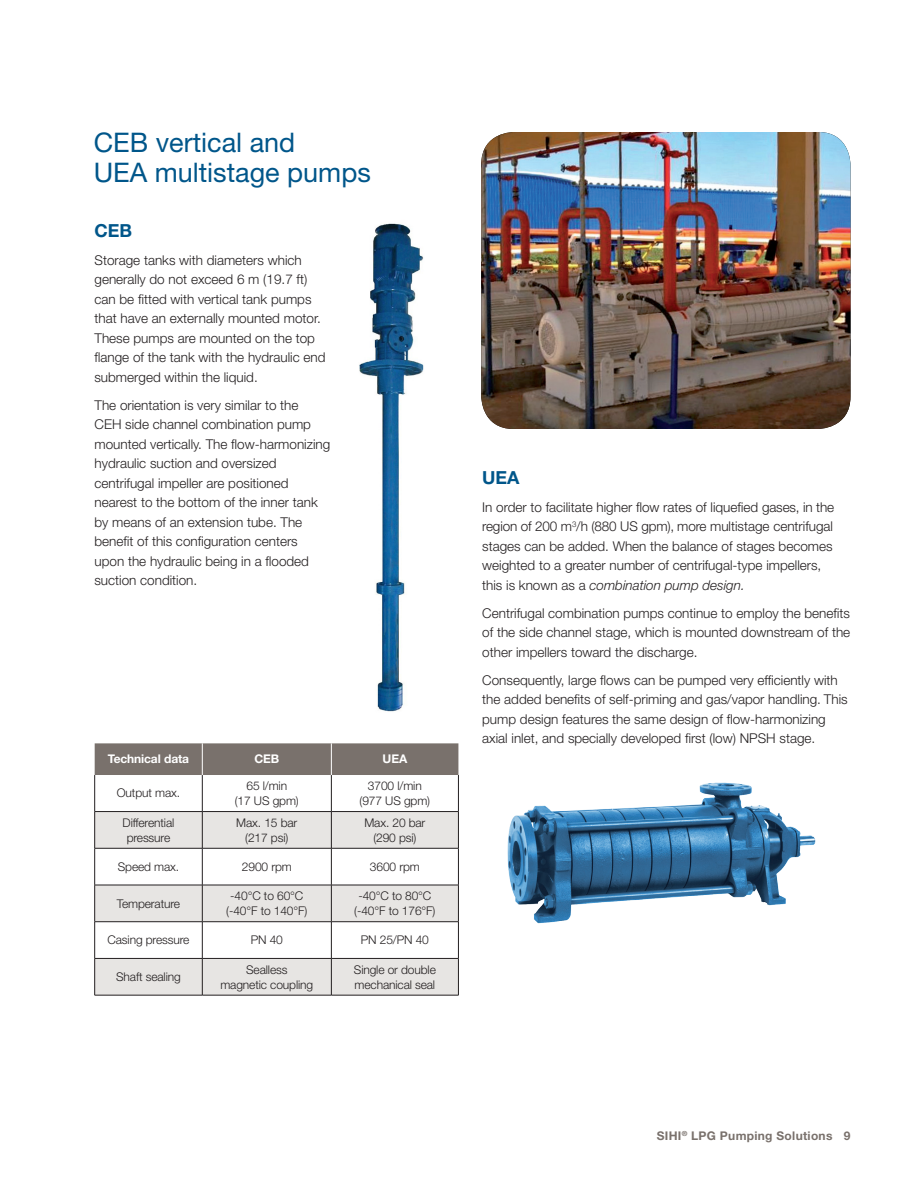
<style>
.page{position:relative;width:918px;height:1188px;background:#fff}
.page>*{position:absolute;margin:0;border:0;box-sizing:border-box;transform-origin:0 0}
.Headline_Level_2__bl{font:27px/30px "Helvetica Neue LT Std";color:#00568a}
.Subhead_Level_1__blu{font:700 18px "Helvetica Neue LT Std";color:#00568a}
.Body_copy{font:300 13.5px/19.5px "Helvetica Neue LT Std";color:#231f20}
.Table_text{font:300 12px/15px "Helvetica Neue LT Std";letter-spacing:-.01em;color:#231f20;text-align:center}
.t1{font:700 12px "Helvetica Neue LT Std";letter-spacing:.025em;color:#79716c}
.Table_Column_Head__w{font:700 12px "Helvetica Neue LT Std";letter-spacing:-.01em;color:#fff}
.s1{font-style:italic}
</style>
<div class="page">
<img style="left:481px;top:132px;width:369px;height:297px">
<img style="left:359px;top:223px;width:65px;height:489px">
<img style="left:507px;top:782px;width:309px;height:142px">
<div style="left:95px;top:743px;width:363px;height:32px;background:#79716c"></div>
<svg style="left:95px;top:812px;width:363px;height:183px;fill:#e7e5e3"></svg>
<hr style="left:94px;top:775px;width:1px;height:36px;background:#231f20">
<hr style="left:202px;top:775px;width:1px;height:36px;background:#231f20">
<hr style="left:331px;top:775px;width:1px;height:36px;background:#231f20">
<hr style="left:458px;top:775px;width:1px;height:36px;background:#231f20">
<hr style="left:94px;top:811px;width:108px;height:1px;background:#231f20">
<hr style="left:94px;top:812px;width:1px;height:36px;background:#231f20">
<hr style="left:202px;top:811px;width:129px;height:1px;background:#231f20">
<hr style="left:202px;top:812px;width:1px;height:36px;background:#231f20">
<hr style="left:331px;top:811px;width:128px;height:1px;background:#231f20">
<hr style="left:331px;top:812px;width:1px;height:36px;background:#231f20">
<hr style="left:458px;top:812px;width:1px;height:36px;background:#231f20">
<hr style="left:94px;top:848px;width:108px;height:1px;background:#231f20">
<hr style="left:94px;top:848px;width:1px;height:37px;background:#231f20">
<hr style="left:202px;top:848px;width:129px;height:1px;background:#231f20">
<hr style="left:202px;top:848px;width:1px;height:37px;background:#231f20">
<hr style="left:331px;top:848px;width:128px;height:1px;background:#231f20">
<hr style="left:331px;top:848px;width:1px;height:37px;background:#231f20">
<hr style="left:458px;top:848px;width:1px;height:37px;background:#231f20">
<hr style="left:94px;top:885px;width:108px;height:1px;background:#231f20">
<hr style="left:94px;top:885px;width:1px;height:37px;background:#231f20">
<hr style="left:202px;top:885px;width:129px;height:1px;background:#231f20">
<hr style="left:202px;top:885px;width:1px;height:37px;background:#231f20">
<hr style="left:331px;top:885px;width:128px;height:1px;background:#231f20">
<hr style="left:331px;top:885px;width:1px;height:37px;background:#231f20">
<hr style="left:458px;top:885px;width:1px;height:37px;background:#231f20">
<hr style="left:94px;top:921px;width:108px;height:1px;background:#231f20">
<hr style="left:94px;top:922px;width:1px;height:36px;background:#231f20">
<hr style="left:202px;top:921px;width:129px;height:1px;background:#231f20">
<hr style="left:202px;top:922px;width:1px;height:36px;background:#231f20">
<hr style="left:331px;top:921px;width:128px;height:1px;background:#231f20">
<hr style="left:331px;top:922px;width:1px;height:36px;background:#231f20">
<hr style="left:458px;top:922px;width:1px;height:36px;background:#231f20">
<hr style="left:94px;top:958px;width:108px;height:1px;background:#231f20">
<hr style="left:94px;top:959px;width:1px;height:36px;background:#231f20">
<hr style="left:202px;top:958px;width:129px;height:1px;background:#231f20">
<hr style="left:202px;top:959px;width:1px;height:36px;background:#231f20">
<hr style="left:331px;top:958px;width:128px;height:1px;background:#231f20">
<hr style="left:331px;top:959px;width:1px;height:36px;background:#231f20">
<hr style="left:458px;top:959px;width:1px;height:36px;background:#231f20">
<hr style="left:94px;top:995px;width:108px;height:1px;background:#231f20">
<hr style="left:202px;top:995px;width:129px;height:1px;background:#231f20">
<hr style="left:331px;top:995px;width:128px;height:1px;background:#231f20">
<hr style="left:202px;top:743px;width:1px;height:32px;background:#fff">
<hr style="left:331px;top:743px;width:1px;height:32px;background:#fff">
<p class="Headline_Level_2__bl" style="left:94px;top:127px;width:279px">CEB vertical and<br>UEA multistage pumps</p>
<p class="Subhead_Level_1__blu" style="left:94px;top:219px;width:39px">CEB</p>
<p class="Body_copy" style="left:94px;top:250px;width:233px">Storage tanks with diameters which generally do not exceed 6 m (19.7 ft) can be fitted with vertical tank pumps that have an externally mounted motor.<br>These pumps are mounted on the top flange of the tank with the hydraulic end submerged within the liquid.</p>
<p class="Body_copy" style="left:94px;top:395px;width:237px">The orientation is very similar to the<br>CEH side channel combination pump mounted vertically. The flow-harmonizing hydraulic suction and oversized centrifugal impeller are positioned nearest to the bottom of the inner tank by means of an extension tube. The benefit of this configuration centers upon the hydraulic being in a flooded suction condition.</p>
<p class="Table_Column_Head__w" style="left:108px;top:752px;width:83px">Technical data</p>
<p class="Table_Column_Head__w" style="left:254px;top:752px;width:26px">CEB</p>
<p class="Table_Column_Head__w" style="left:383px;top:752px;width:26px">UEA</p>
<p class="Table_text" style="left:117px;top:785px;width:65px">Output max.</p>
<p class="Table_text" style="left:235px;top:778px;width:65px">65 l/min<br>(17 US gpm)</p>
<p class="Table_text" style="left:360px;top:778px;width:72px">3700 l/min (977 US gpm)</p>
<p class="Table_text" style="left:123px;top:815px;width:53px">Differential pressure</p>
<p class="Table_text" style="left:236px;top:815px;width:63px">Max. 15 bar (217 psi)</p>
<p class="Table_text" style="left:364px;top:815px;width:63px">Max. 20 bar (290 psi)</p>
<p class="Table_text" style="left:118px;top:859px;width:63px">Speed max.</p>
<p class="Table_text" style="left:242px;top:859px;width:51px">2900 rpm</p>
<p class="Table_text" style="left:370px;top:859px;width:51px">3600 rpm</p>
<p class="Table_text" style="left:117px;top:896px;width:65px">Temperature</p>
<p class="Table_text" style="left:226px;top:888px;width:83px">-40°C to 60°C (-40°F to 140°F)</p>
<p class="Table_text" style="left:354px;top:888px;width:83px">-40°C to 80°C (-40°F to 176°F)</p>
<p class="Table_text" style="left:108px;top:932px;width:83px">Casing pressure</p>
<p class="Table_text" style="left:251px;top:932px;width:34px">PN 40</p>
<p class="Table_text" style="left:361px;top:932px;width:70px">PN 25/PN 40</p>
<p class="Table_text" style="left:116px;top:969px;width:66px">Shaft sealing</p>
<p class="Table_text" style="left:220px;top:962px;width:94px">Sealless<br>magnetic coupling</p>
<p class="Table_text" style="left:354px;top:962px;width:84px;text-align:left">Single or double mechanical seal</p>
<p class="Subhead_Level_1__blu" style="left:482px;top:466px;width:39px">UEA</p>
<p class="Body_copy" style="left:482px;top:497px;width:353px">In order to facilitate higher flow rates of liquefied gases, in the region of 200 m<sup>3</sup>/h (880 US gpm), more multistage centrifugal stages can be added. When the balance of stages becomes weighted to a greater number of centrifugal-type impellers, this is known as a <span class="s1">combination pump design.</span></p>
<p class="Body_copy" style="left:482px;top:603px;width:370px;text-align:justify">Centrifugal combination pumps continue to employ the benefits of the side channel stage, which is mounted downstream of the other impellers toward the discharge.</p>
<p class="Body_copy" style="left:482px;top:670px;width:367px">Consequently, large flows can be pumped very efficiently with the added benefits of self-priming and gas/vapor handling. This pump design features the same design of flow-harmonizing axial inlet, and specially developed first (low) NPSH stage.</p>
<p class="t1" style="left:657px;top:1128px;width:195px">SIHI<sup>®</sup> LPG Pumping Solutions 9</p>
</div>
